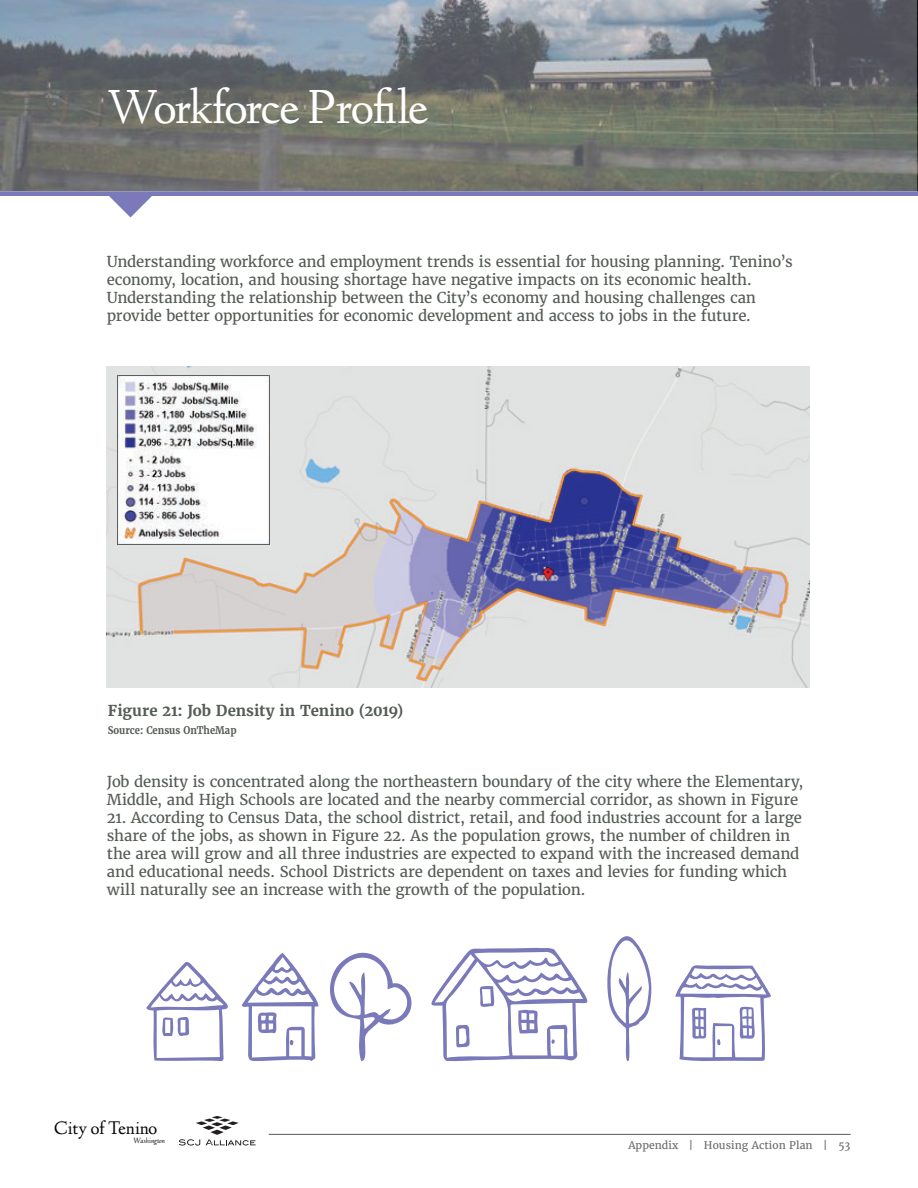
<style>
.page{position:relative;width:918px;height:1188px;background:#fff}
.page>*{position:absolute;margin:0;border:0;box-sizing:border-box;transform-origin:0 0}
.t1{font:49.5px "Linden Hill";letter-spacing:-.035em;color:#fff}
.t2{font:18.9px "Linden Hill";color:#040503}
.t3{font:15px/18px "Merriweather";letter-spacing:-.015em;color:#555c55}
.t4{font:700 15px "Merriweather";letter-spacing:-.005em;color:#555c55}
.t5{font:10.5px "Merriweather";letter-spacing:.005em;color:#6c6d70}
.t6{font:700 10.5px "Merriweather";color:#555c55;scale:.9 1}
.t7{font:italic 7.65px "Linden Hill";color:#040503}
</style>
<div class="page">
<hr style="left:269px;top:1134px;width:581px;height:1px;background:#57585a">
<svg style="left:179px;top:1116px;width:77px;height:30px"></svg>
<svg style="left:109px;top:196px;width:43px;height:22px"></svg>
<div style="left:0;top:191px;width:918px;height:5px;background:#7a7aba"></div>
<svg style="left:1px;top:0;width:916px;height:191px;background:#757a7a"></svg>
<img style="left:107px;top:366px;width:703px;height:321px">
<img style="left:118px;top:376px;width:152px;height:168px">
<svg style="left:242px;top:953px;width:76px;height:108px"></svg>
<svg style="left:607px;top:936px;width:44px;height:125px"></svg>
<svg style="left:675px;top:965px;width:96px;height:96px"></svg>
<svg style="left:330px;top:952px;width:82px;height:109px"></svg>
<svg style="left:146px;top:962px;width:82px;height:99px"></svg>
<svg style="left:431px;top:947px;width:157px;height:114px"></svg>
<h1 class="t1" style="left:107px;top:79px;width:324px">Workforce Profile</h1>
<p class="t3" style="left:107px;top:253px;width:687px">Understanding workforce and employment trends is essential for housing planning. Tenino’s economy, location, and housing shortage have negative impacts on its economic health.<br>Understanding the relationship between the City’s economy and housing challenges can provide better opportunities for economic development and access to jobs in the future.</p>
<p class="t4" style="left:108px;top:701px;width:297px">Figure 21: Job Density in Tenino (2019)</p>
<p class="t6" style="left:108px;top:723px;width:144px">Source: Census OnTheMap</p>
<p class="t3" style="left:107px;top:773px;width:698px">Job density is concentrated along the northeastern boundary of the city where the Elementary,<br>Middle, and High Schools are located and the nearby commercial corridor, as shown in Figure</p>
<p class="t3" style="left:107px;top:809px;width:696px">21. According to Census Data, the school district, retail, and food industries account for a large share of the jobs, as shown in Figure 22. As the population grows, the number of children in the area will grow and all three industries are expected to expand with the increased demand and educational needs. School Districts are dependent on taxes and levies for funding which will naturally see an increase with the growth of the population.</p>
<p class="t2" style="left:54px;top:1117px;width:105px">City of Tenino</p>
<p class="t7" style="left:134px;top:1136px;width:33px">Washington</p>
<p class="t5" style="left:665px;top:1138px;width:147px">Housing Needs Assessment</p>
<p class="t5" style="left:825px;top:1138px;width:27px">| 17</p>
<p class="t5" style="left:689px;top:1138px;width:163px">| Housing Action Plan | 53</p>
<p class="t5" style="left:628px;top:1138px;width:51px">Appendix</p>
</div>
